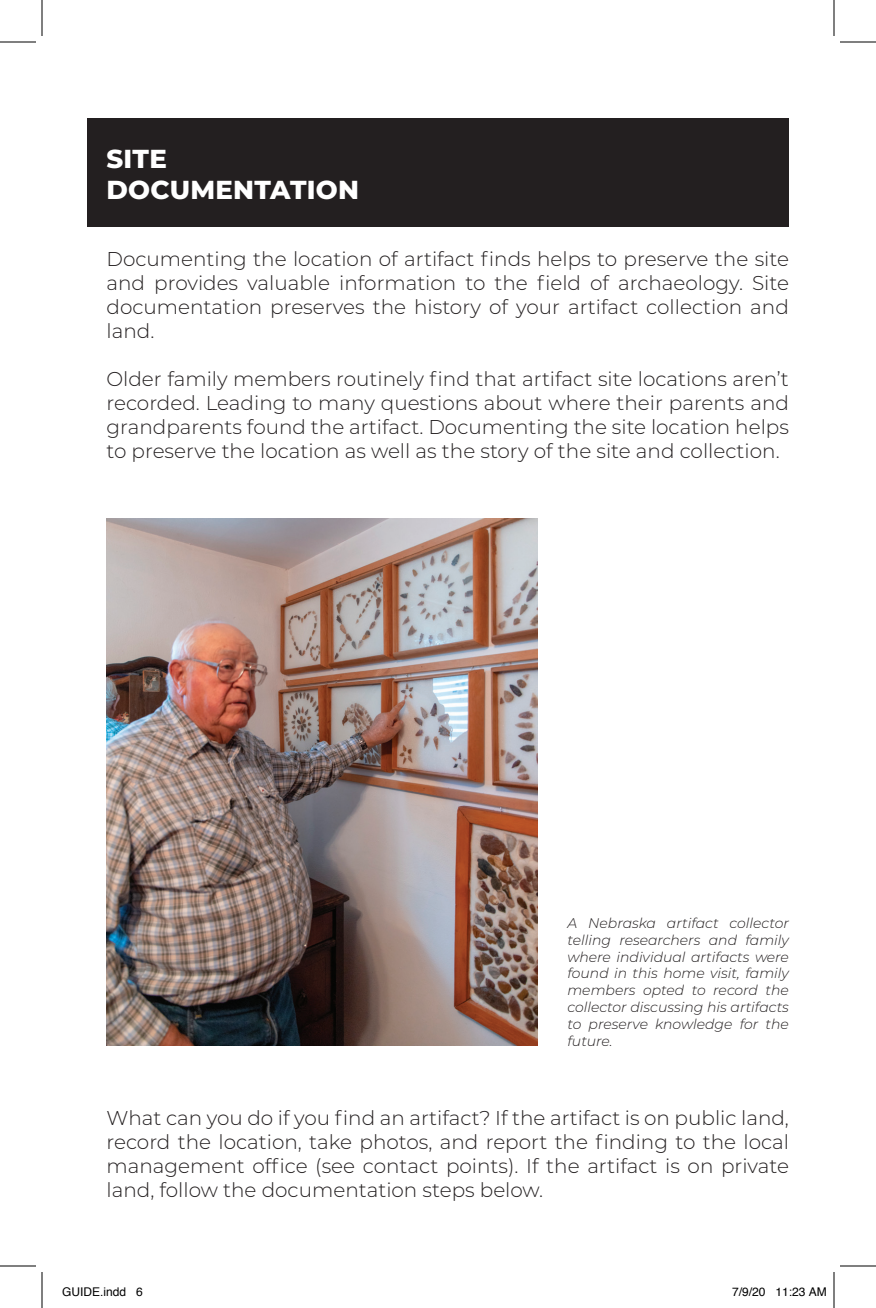
<style>
.page{position:relative;width:876px;height:1308px;background:#fff}
.page>*{position:absolute;margin:0;border:0;box-sizing:border-box;transform-origin:0 0}
.t1{font:800 26px/31.2px "Montserrat";letter-spacing:.01em;color:#fff}
.t2{font:300 20px/24px "Montserrat";color:#231f20;text-align:justify}
.t3{font:italic 300 14px/16.8px "Montserrat";color:#231f20;text-align:justify}
.t4{font:12px "Helvetica";color:#000}
</style>
<div class="page">
<div style="left:87px;top:118px;width:702px;height:109px;background:#231f20"></div>
<img style="left:106px;top:518px;width:431px;height:527px">
<hr style="left:0;top:42px;width:36px;height:1px;background:#000">
<hr style="left:840px;top:42px;width:36px;height:1px;background:#000">
<hr style="left:0;top:1266px;width:36px;height:1px;background:#000">
<hr style="left:840px;top:1266px;width:36px;height:1px;background:#000">
<hr style="left:42px;top:0;width:1px;height:36px;background:#000">
<hr style="left:42px;top:1272px;width:1px;height:36px;background:#000">
<hr style="left:834px;top:0;width:1px;height:36px;background:#000">
<hr style="left:834px;top:1272px;width:1px;height:36px;background:#000">
<h1 class="t1" style="left:106px;top:141px;width:254px">SITE<br>DOCUMENTATION</h1>
<p class="t2" style="left:106px;top:247px;width:684px">Documenting the location of artifact finds helps to preserve the site and provides valuable information to the field of archaeology. Site documentation preserves the history of your artifact collection and land.</p>
<p class="t2" style="left:106px;top:367px;width:684px">Older family members routinely find that artifact site locations aren’t recorded. Leading to many questions about where their parents and grandparents found the artifact. Documenting the site location helps to preserve the location as well as the story of the site and collection.</p>
<p class="t3" style="left:567px;top:914px;width:223px">A Nebraska artifact collector telling researchers and family where individual artifacts were found in this home visit, family members opted to record the collector discussing his artifacts to preserve knowledge for the future.</p>
<p class="t2" style="left:106px;top:1105px;width:684px">What can you do if you find an artifact? If the artifact is on public land, record the location, take photos, and report the finding to the local management office (see contact points). If the artifact is on private land, follow the documentation steps below.</p>
<p class="t4" style="left:62px;top:1283px;width:82px">GUIDE.indd 6</p>
<p class="t4" style="left:732px;top:1283px;width:96px">7/9/20 11:23 AM</p>
</div>
